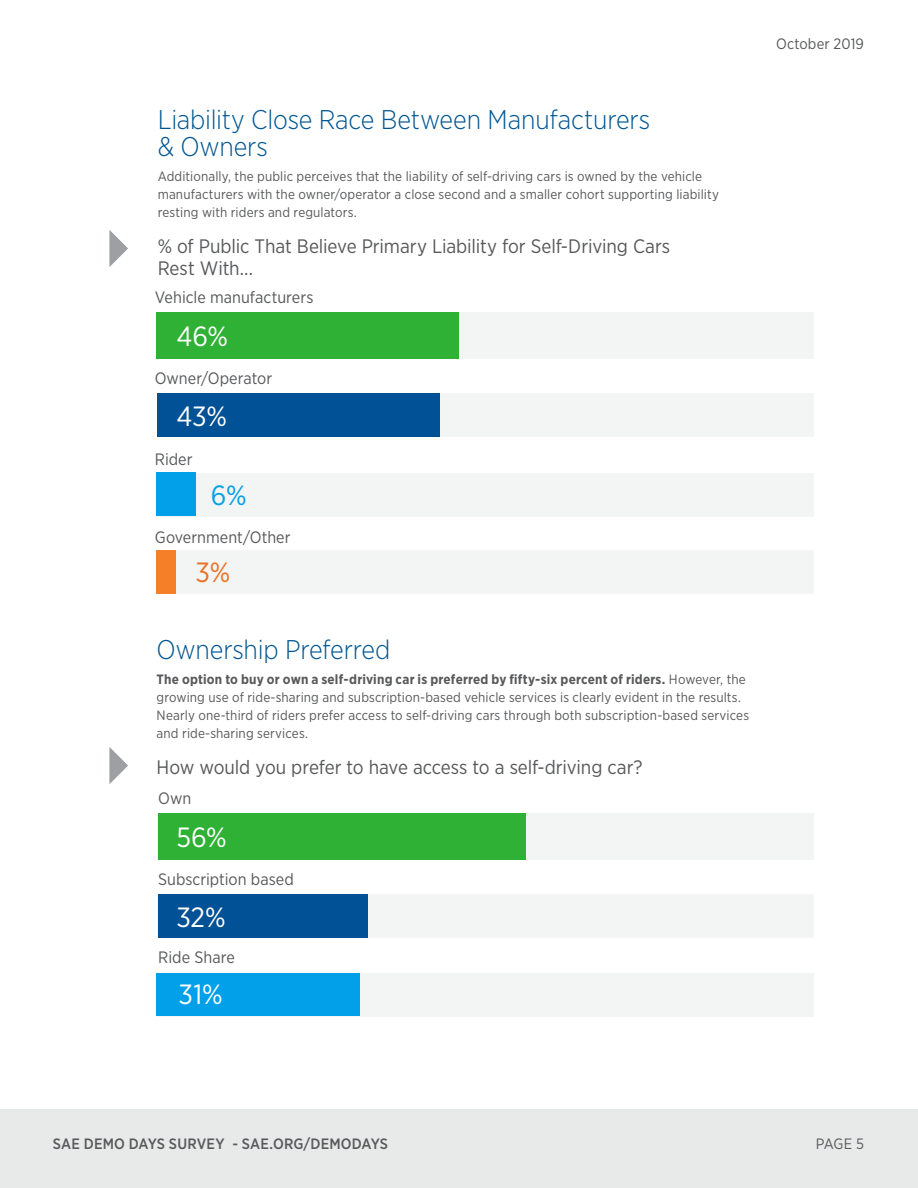
<style>
.page{position:relative;width:918px;height:1188px;background:#fff}
.page>*{position:absolute;margin:0;border:0;box-sizing:border-box;transform-origin:0 0}
.t1{font:27.75px "Gotham Narrow";color:#fff}
.t2{font:27.75px "Gotham Narrow";color:#01a0e9}
.t3{font:27.75px "Gotham Narrow";color:#ea7125}
.t4{font:300 27px/27px "Gotham Narrow";letter-spacing:-.01em;color:#005592}
.t5{font:19.5px/22.5px "Gotham Narrow";letter-spacing:-.005em;color:#58595b}
.t6{font:16.5px "Gotham Narrow";color:#58595b}
.t7{font:500 15px "Gotham Narrow";letter-spacing:.01em;color:#58595b}
.t8{font:15px "Gotham Narrow";letter-spacing:.005em;color:#58595b}
.t9{font:13.5px/18px "Gotham Narrow";letter-spacing:.01em;color:#58595b}
.s1{font-weight:700}
</style>
<div class="page">
<div style="left:0;top:1109px;width:918px;height:79px;background:#e8e9e9"></div>
<div style="left:158px;top:813px;width:656px;height:46px;background:#f3f4f4"></div>
<div style="left:158px;top:894px;width:656px;height:44px;background:#f3f4f4"></div>
<div style="left:158px;top:973px;width:656px;height:44px;background:#f3f4f4"></div>
<div style="left:158px;top:313px;width:656px;height:46px;background:#f3f4f4"></div>
<div style="left:158px;top:393px;width:656px;height:44px;background:#f3f4f4"></div>
<div style="left:158px;top:473px;width:656px;height:44px;background:#f3f4f4"></div>
<div style="left:158px;top:550px;width:656px;height:44px;background:#f3f4f4"></div>
<div style="left:156px;top:472px;width:40px;height:44px;background:#01a0e9"></div>
<div style="left:157px;top:550px;width:19px;height:44px;background:#f57e29"></div>
<div style="left:158px;top:393px;width:282px;height:44px;background:#005195"></div>
<div style="left:156px;top:312px;width:303px;height:46px;background:#2eb135"></div>
<div style="left:157px;top:973px;width:203px;height:42px;background:#01a0e9"></div>
<div style="left:158px;top:894px;width:210px;height:43px;background:#005195"></div>
<div style="left:158px;top:813px;width:367px;height:46px;background:#2eb135"></div>
<svg style="left:109px;top:230px;width:19px;height:37px"></svg>
<svg style="left:109px;top:747px;width:19px;height:37px"></svg>
<h2 class="t4" style="left:158px;top:105px;width:494px">Liability Close Race Between Manufacturers &amp; Owners</h2>
<p class="t9" style="left:158px;top:167px;width:563px">Additionally, the public perceives that the liability of self-driving cars is owned by the vehicle manufacturers with the owner/operator a close second and a smaller cohort supporting liability resting with riders and regulators.</p>
<h3 class="t5" style="left:158px;top:234px;width:514px">% of Public That Believe Primary Liability for Self-Driving Cars<br>Rest With...</h3>
<p class="t6" style="left:155px;top:287px;width:160px">Vehicle manufacturers</p>
<h1 class="t1" style="left:176px;top:320px;width:53px">46%</h1>
<p class="t6" style="left:155px;top:368px;width:119px">Owner/Operator</p>
<h1 class="t1" style="left:177px;top:399px;width:52px">43%</h1>
<p class="t6" style="left:155px;top:449px;width:39px">Rider</p>
<h1 class="t2" style="left:211px;top:478px;width:37px">6%</h1>
<p class="t6" style="left:155px;top:527px;width:137px">Government/Other</p>
<h1 class="t3" style="left:196px;top:555px;width:36px">3%</h1>
<h2 class="t4" style="left:157px;top:636px;width:235px">Ownership Preferred</h2>
<p class="t9" style="left:157px;top:670px;width:594px"><span class="s1">The option to buy or own a self-driving car is preferred by fifty-six percent of riders.</span> However, the growing use of ride-sharing and subscription-based vehicle services is clearly evident in the results.<br>Nearly one-third of riders prefer access to self-driving cars through both subscription-based services and ride-sharing services.</p>
<h3 class="t5" style="left:157px;top:756px;width:487px">How would you prefer to have access to a self-driving car?</h3>
<p class="t6" style="left:158px;top:788px;width:35px">Own</p>
<h1 class="t1" style="left:176px;top:820px;width:52px">56%</h1>
<p class="t6" style="left:158px;top:869px;width:137px">Subscription based</p>
<h1 class="t1" style="left:176px;top:900px;width:51px">32%</h1>
<p class="t6" style="left:158px;top:947px;width:78px">Ride Share</p>
<h1 class="t1" style="left:179px;top:977px;width:45px">31%</h1>
<p class="t8" style="left:776px;top:34px;width:89px">October 2019</p>
<p class="t7" style="left:53px;top:1134px;width:337px">SAE DEMO DAYS SURVEY - SAE.ORG/DEMODAYS</p>
<p class="t8" style="left:816px;top:1135px;width:50px">PAGE 5</p>
</div>
